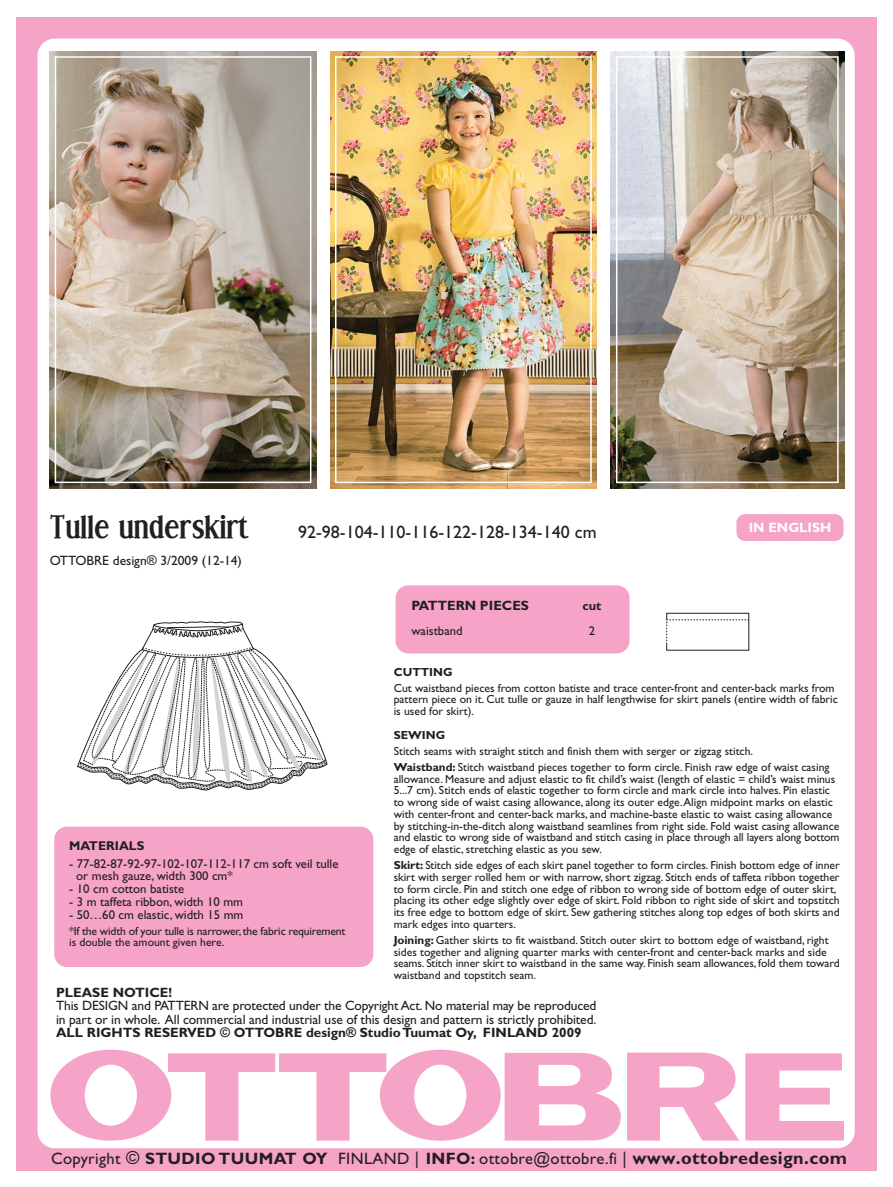
<style>
.page{position:relative;width:893px;height:1187px;background:#fff}
.page>*{position:absolute;margin:0;border:0;box-sizing:border-box;transform-origin:0 0}
.t1{font:700 30px "Effloresce";color:#231f20}
.t2{font:18px "Gill Sans";color:#231f20}
.t3{font:16.5px "Gill Sans";letter-spacing:.02em;color:#231f20}
.t4{font:13.5px/13.5px "Gill Sans";letter-spacing:-.005em;color:#231f20}
.t5{font:700 13.5px "Gill Sans";color:#231f20}
.t6{font:700 13.5px "Gill Sans";color:#fff}
.t7{font:12.75px/12.8px "Gill Sans";color:#231f20}
.t8{font:700 12.75px "Gill Sans";color:#231f20}
.t9{font:11.7px/11.7px "Gill Sans";color:#231f20}
.t10{font:700 11.7px "Gill Sans";color:#231f20}
.s1{font-weight:700}
.s2{font-size:18px}
.s3{font-weight:700;font-size:18px}
</style>
<div class="page">
<div style="left:17px;top:17px;width:859px;height:1153px;background:#f5a3c7"></div>
<div style="left:38px;top:39px;width:816px;height:1109px;background:#fff;border-radius:17px"></div>
<svg style="left:50px;top:1049px;width:794px;height:91px;fill:#f5a3c7"></svg>
<div style="left:736px;top:514px;width:107px;height:27px;background:#f5a3c7;border-radius:9px"></div>
<div style="left:54px;top:826px;width:319px;height:141px;background:#f5a3c7;border-radius:13px"></div>
<div style="left:395px;top:585px;width:234px;height:68px;background:#f5a3c7;border-radius:13px"></div>
<svg style="left:77px;top:621px;width:251px;height:170px"></svg>
<svg style="left:666px;top:612px;width:83px;height:39px"></svg>
<img style="left:330px;top:51px;width:266px;height:437px">
<div style="left:335px;top:56px;width:256px;height:427px;border:2px solid #fff"></div>
<img style="left:610px;top:51px;width:234px;height:437px">
<div style="left:616px;top:56px;width:222px;height:427px;border:2px solid #fff"></div>
<img style="left:50px;top:51px;width:266px;height:437px">
<div style="left:55px;top:56px;width:256px;height:427px;border:2px solid #fff"></div>
<h1 class="t1" style="left:50px;top:515px;width:200px">Tulle underskirt</h1>
<h2 class="t2" style="left:298px;top:526px;width:300px">92-98-104-110-116-122-128-134-140 cm</h2>
<p class="t4" style="left:50px;top:555px;width:194px">OTTOBRE design® 3/2009 (12-14)</p>
<p class="t5" style="left:411px;top:600px;width:119px">PATTERN PIECES</p>
<p class="t8" style="left:582px;top:601px;width:20px">cut</p>
<p class="t7" style="left:411px;top:626px;width:53px">waistband</p>
<p class="t7" style="left:588px;top:626px;width:8px">2</p>
<p class="t6" style="left:748px;top:523px;width:84px">IN ENGLISH</p>
<p class="t8" style="left:69px;top:841px;width:77px">MATERIALS</p>
<p class="t7" style="left:76px;top:858px;width:264px;text-indent:-7px">- 77-82-87-92-97-102-107-112-117 cm soft veil tulle or mesh gauze, width 300 cm*</p>
<p class="t7" style="left:69px;top:883px;width:117px">- 10 cm cotton batiste</p>
<p class="t7" style="left:69px;top:896px;width:175px">- 3 m taffeta ribbon, width 10 mm</p>
<p class="t7" style="left:69px;top:909px;width:176px">- 50…60 cm elastic, width 15 mm</p>
<p class="t9" style="left:69px;top:926px;width:278px">*If the width of your tulle is narrower, the fabric requirement is double the amount given here.</p>
<p class="t10" style="left:394px;top:667px;width:60px">CUTTING</p>
<p class="t9" style="left:394px;top:683px;width:445px">Cut waistband pieces from cotton batiste and trace center-front and center-back marks from pattern piece on it. Cut tulle or gauze in half lengthwise for skirt panels (entire width of fabric is used for skirt).</p>
<p class="t10" style="left:394px;top:730px;width:53px">SEWING</p>
<p class="t9" style="left:394px;top:744px;width:437px;line-height:16.2px">Stitch seams with straight stitch and finish them with serger or zigzag stitch.<br><span class="s1">Waistband:</span> Stitch waistband pieces together to form circle. Finish raw edge of waist casing</p>
<p class="t9" style="left:394px;top:774px;width:447px">allowance. Measure and adjust elastic to fit child’s waist (length of elastic = child’s waist minus 5...7 cm). Stitch ends of elastic together to form circle and mark circle into halves. Pin elastic to wrong side of waist casing allowance, along its outer edge. Align midpoint marks on elastic with center-front and center-back marks, and machine-baste elastic to waist casing allowance by stitching-in-the-ditch along waistband seamlines from right side. Fold waist casing allowance and elastic to wrong side of waistband and stitch casing in place through all layers along bottom edge of elastic, stretching elastic as you sew.</p>
<p class="t9" style="left:394px;top:860px;width:447px"><span class="s1">Skirt:</span> Stitch side edges of each skirt panel together to form circles. Finish bottom edge of inner skirt with serger rolled hem or with narrow, short zigzag. Stitch ends of taffeta ribbon together to form circle. Pin and stitch one edge of ribbon to wrong side of bottom edge of outer skirt, placing its other edge slightly over edge of skirt. Fold ribbon to right side of skirt and topstitch its free edge to bottom edge of skirt. Sew gathering stitches along top edges of both skirts and mark edges into quarters.</p>
<p class="t9" style="left:394px;top:935px;width:447px"><span class="s1">Joining:</span> Gather skirts to fit waistband. Stitch outer skirt to bottom edge of waistband, right sides together and aligning quarter marks with center-front and center-back marks and side seams. Stitch inner skirt to waistband in the same way. Finish seam allowances, fold them toward waistband and topstitch seam.</p>
<p class="t5" style="left:56px;top:987px;width:117px">PLEASE NOTICE!</p>
<p class="t4" style="left:56px;top:1000px;width:542px">This DESIGN and PATTERN are protected under the Copyright Act. No material may be reproduced in part or in whole. All commercial and industrial use of this design and pattern is strictly prohibited.</p>
<p class="t5" style="left:56px;top:1028px;width:527px">ALL RIGHTS RESERVED © OTTOBRE design® Studio Tuumat Oy, FINLAND 2009</p>
<h3 class="t3" style="left:51px;top:1152px;width:797px">Copyright <span class="s2">©</span> <span class="s1">STUDIO TUUMAT OY</span> FINLAND | <span class="s1">INFO:</span> ottobre@ottobre.fi | <span class="s3">www.ottobredesign.com</span></h3>
</div>
